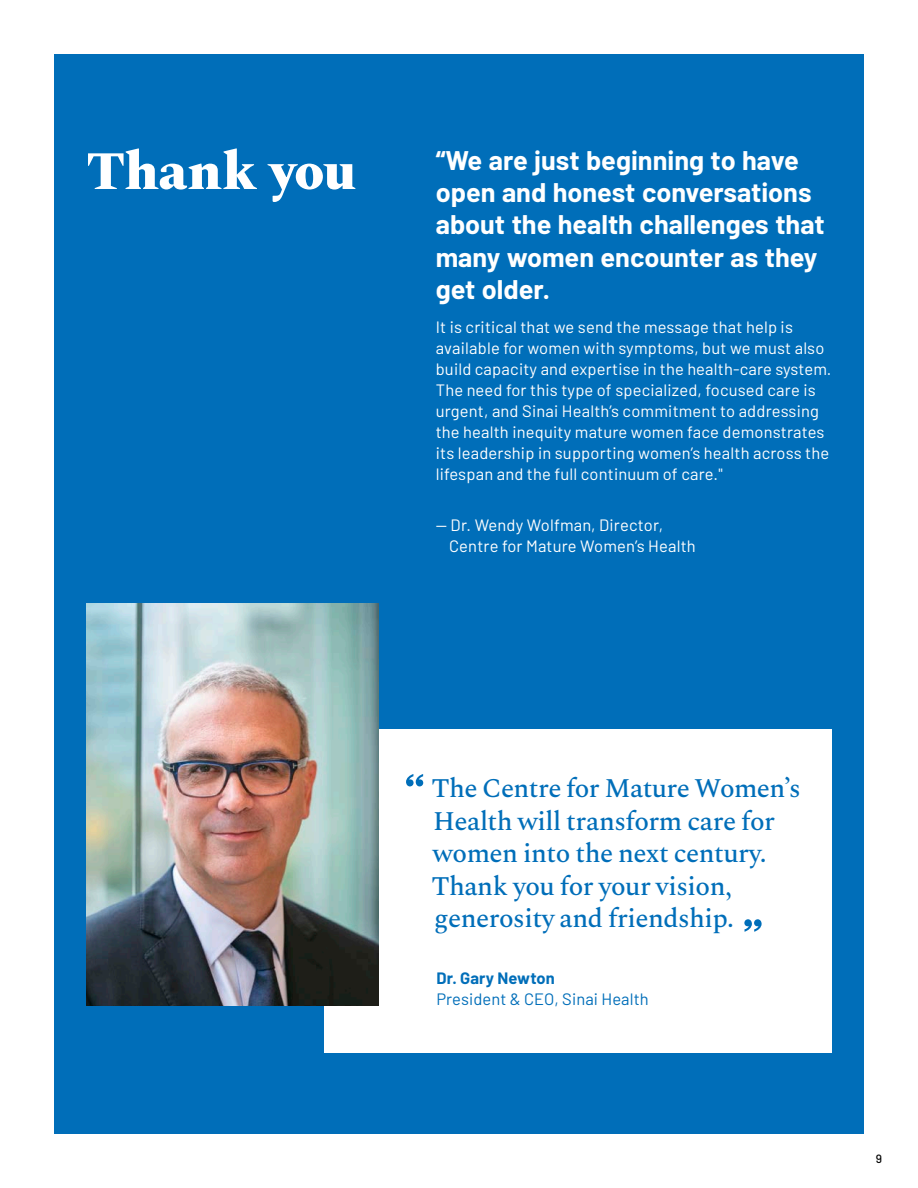
<style>
.page{position:relative;width:918px;height:1188px;background:#fff}
.page>*{position:absolute;margin:0;border:0;box-sizing:border-box;transform-origin:0 0}
.H1_Spectral_Centre_Align{font:800 54px "Spectral";letter-spacing:-.015em;color:#fff}
.Quote_-_18pt{font:500 27px/32.4px "Spectral";letter-spacing:-.02em;color:#006eb9}
.H3_-_Barlow_Subtitles{font:700 27px/32.4px "Barlow";color:#fff}
.Text_1_Knockout{font:16.5px/21px "Barlow";letter-spacing:.01em;color:#fff}
.Text_1_Knockout-2{font:16.5px/21px "Barlow";letter-spacing:.005em;color:#006eb9}
.t1{font:500 12px "Barlow";color:#000}
.s1{font-weight:700}
</style>
<div class="page">
<div style="left:54px;top:54px;width:810px;height:1080px;background:#006eb9"></div>
<div style="left:324px;top:729px;width:508px;height:324px;background:#fff"></div>
<img style="left:87px;top:603px;width:292px;height:403px">
<svg style="left:406px;top:774px;width:17px;height:12px"></svg>
<svg style="left:744px;top:919px;width:18px;height:13px"></svg>
<p class="H1_Spectral_Centre_Align" style="left:86px;top:132px;width:271px">Thank you</p>
<p class="H3_-_Barlow_Subtitles" style="left:436px;top:142px;width:390px">“We are just beginning to have open and honest conversations about the health challenges that many women encounter as they get older.</p>
<p class="Text_1_Knockout" style="left:436px;top:316px;width:397px">It is critical that we send the message that help is available for women with symptoms, but we must also build capacity and expertise in the health-care system.<br>The need for this type of specialized, focused care is urgent, and Sinai Health’s commitment to addressing the health inequity mature women face demonstrates its leadership in supporting women’s health across the lifespan and the full continuum of care."</p>
<p class="Text_1_Knockout" style="left:449px;top:514px;width:248px;text-indent:-13px">— Dr. Wendy Wolfman, Director,<br>Centre for Mature Women’s Health</p>
<p class="Quote_-_18pt" style="left:431px;top:770px;width:371px">The Centre for Mature Women’s<br>Health will transform care for women into the next century.<br>Thank you for your vision, generosity and friendship.</p>
<p class="Text_1_Knockout-2" style="left:436px;top:967px;width:214px"><span class="s1">Dr. Gary Newton<br></span>President &amp; CEO, Sinai Health</p>
<p class="t1" style="left:876px;top:1150px;width:8px">9</p>
</div>
